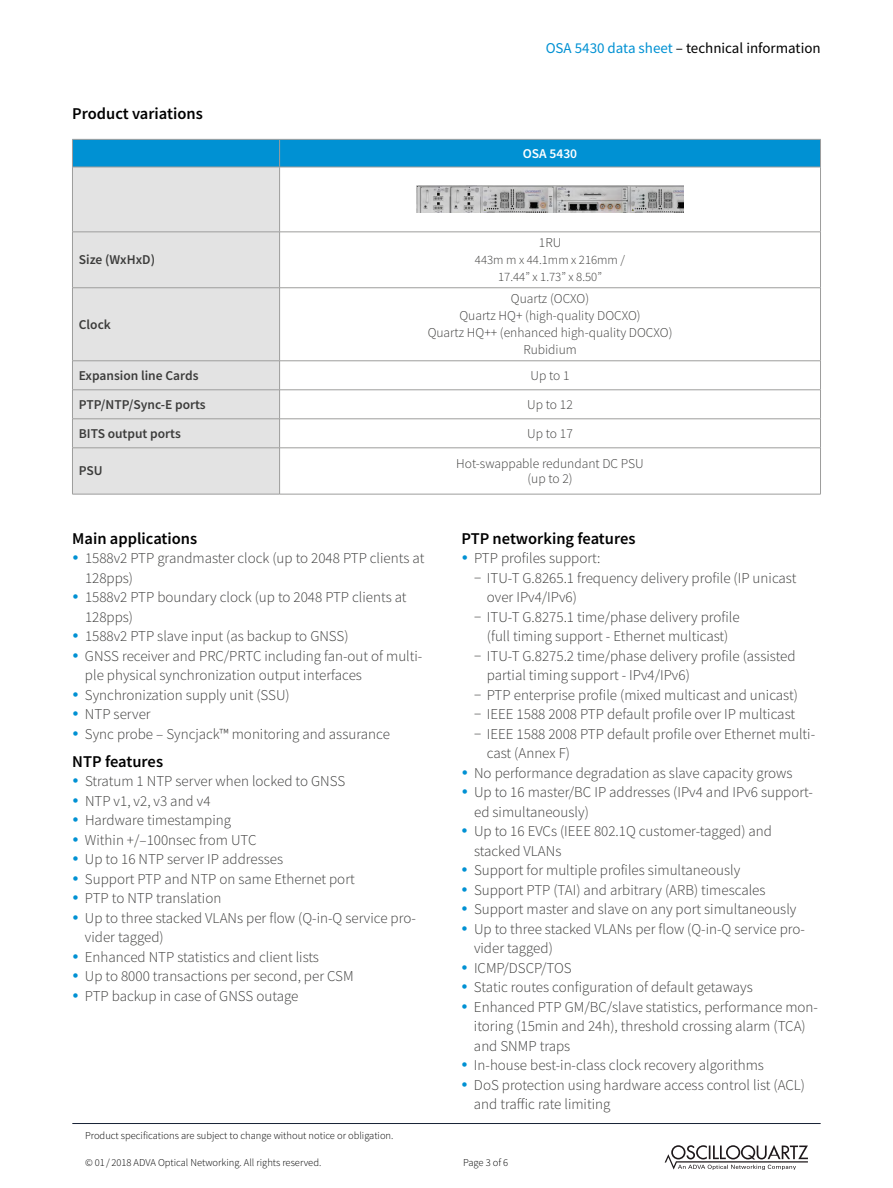
<style>
.page{position:relative;width:893px;height:1188px;background:#fff}
.page>*{position:absolute;margin:0;border:0;box-sizing:border-box;transform-origin:0 0}
.t1{font:600 16.5px "Source Sans Pro";color:#000}
.t2{font:300 15px/19.5px "Source Sans Pro";color:#3c3c3b}
.t3{font:15px "Source Sans Pro";color:#000}
.t4{font:300 13.5px/17.1px "Source Sans Pro";color:#3c3c3b;text-align:center}
.t5{font:600 13.5px "Source Sans Pro";color:#3c3c3b}
.t6{font:600 13.5px "Source Sans Pro";color:#fff}
.t7{font:300 12.75px/17.1px "Source Sans Pro";color:#3c3c3b;text-align:center}
.t8{font:300 10.5px "Source Sans Pro";color:#000}
.s1{color:#0091d3}
</style>
<div class="page">
<svg style="left:665px;top:1145px;width:143px;height:25px"></svg>
<div style="left:60px;top:1113px;width:772px;height:14px;background:#000;opacity:.7"></div>
<div style="left:73px;top:168px;width:206px;height:326px;background:#e3e3e3"></div>
<hr style="left:820px;top:167px;width:1px;height:65px;background:#9d9d9c">
<hr style="left:820px;top:232px;width:1px;height:56px;background:#9d9d9c">
<hr style="left:820px;top:288px;width:1px;height:73px;background:#9d9d9c">
<svg style="left:820px;top:362px;width:1px;height:86px"></svg>
<hr style="left:820px;top:448px;width:1px;height:46px;background:#9d9d9c">
<hr style="left:72px;top:288px;width:208px;height:1px;background:#9d9d9c">
<hr style="left:72px;top:361px;width:208px;height:1px;background:#9d9d9c">
<hr style="left:280px;top:361px;width:541px;height:1px;background:#9d9d9c">
<hr style="left:280px;top:288px;width:541px;height:1px;background:#9d9d9c">
<hr style="left:280px;top:232px;width:541px;height:1px;background:#9d9d9c">
<hr style="left:72px;top:167px;width:1px;height:65px;background:#9d9d9c">
<hr style="left:279px;top:167px;width:1px;height:65px;background:#9d9d9c">
<hr style="left:72px;top:232px;width:208px;height:1px;background:#9d9d9c">
<hr style="left:72px;top:232px;width:1px;height:56px;background:#9d9d9c">
<hr style="left:279px;top:232px;width:1px;height:56px;background:#9d9d9c">
<hr style="left:72px;top:288px;width:1px;height:73px;background:#9d9d9c">
<hr style="left:279px;top:288px;width:1px;height:73px;background:#9d9d9c">
<svg style="left:72px;top:362px;width:1px;height:86px"></svg>
<svg style="left:279px;top:362px;width:1px;height:86px"></svg>
<hr style="left:72px;top:448px;width:1px;height:46px;background:#9d9d9c">
<hr style="left:279px;top:448px;width:1px;height:46px;background:#9d9d9c">
<div style="left:72px;top:139px;width:749px;height:28px;background:#0091d3"></div>
<hr style="left:280px;top:139px;width:541px;height:1px;background:#9d9d9c">
<hr style="left:72px;top:167px;width:208px;height:1px;background:#9d9d9c">
<hr style="left:280px;top:167px;width:541px;height:1px;background:#9d9d9c">
<hr style="left:72px;top:390px;width:208px;height:1px;background:#9d9d9c">
<hr style="left:280px;top:390px;width:541px;height:1px;background:#9d9d9c">
<hr style="left:72px;top:419px;width:208px;height:1px;background:#9d9d9c">
<hr style="left:280px;top:419px;width:541px;height:1px;background:#9d9d9c">
<hr style="left:72px;top:448px;width:208px;height:1px;background:#9d9d9c">
<hr style="left:280px;top:448px;width:541px;height:1px;background:#9d9d9c">
<hr style="left:72px;top:494px;width:208px;height:1px;background:#9d9d9c">
<hr style="left:280px;top:494px;width:541px;height:1px;background:#9d9d9c">
<img style="left:417px;top:186px;width:266px;height:27px">
<p class="t1" style="left:72px;top:102px;width:132px">Product variations</p>
<p class="t5" style="left:79px;top:251px;width:78px">Size (WxHxD)</p>
<p class="t5" style="left:79px;top:315px;width:34px">Clock</p>
<p class="t3" style="left:546px;top:39px;width:276px"><span class="s1">OSA 5430 data sheet</span> – technical information</p>
<p class="t6" style="left:523px;top:144px;width:56px">OSA 5430</p>
<p class="t4" style="left:539px;top:234px;width:24px">1RU</p>
<p class="t7" style="left:475px;top:251px;width:152px">443m m x 44.1mm x 216mm /<br>17.44” x 1.73” x 8.50”</p>
<p class="t4" style="left:428px;top:290px;width:246px">Quartz (OCXO)<br>Quartz HQ+ (high-quality DOCXO)<br>Quartz HQ++ (enhanced high-quality DOCXO)<br>Rubidium</p>
<p class="t5" style="left:79px;top:366px;width:121px">Expansion line Cards</p>
<p class="t4" style="left:530px;top:367px;width:41px">Up to 1</p>
<p class="t5" style="left:79px;top:395px;width:128px">PTP/NTP/Sync-E ports</p>
<p class="t4" style="left:527px;top:396px;width:47px">Up to 12</p>
<p class="t5" style="left:79px;top:424px;width:103px">BITS output ports</p>
<p class="t4" style="left:527px;top:425px;width:47px">Up to 17</p>
<p class="t5" style="left:79px;top:462px;width:25px">PSU</p>
<p class="t4" style="left:456px;top:456px;width:189px;line-height:15px">Hot-swappable redundant DC PSU (up to 2)</p>
<p class="t1" style="left:72px;top:527px;width:126px">Main applications</p>
<p class="t2" style="left:85px;top:548px;width:341px">1588v2 PTP grandmaster clock (up to 2048 PTP clients at 128pps)<br>1588v2 PTP boundary clock (up to 2048 PTP clients at 128pps)<br>1588v2 PTP slave input (as backup to GNSS)<br>GNSS receiver and PRC/PRTC including fan-out of multi&shy;ple physical synchronization output interfaces Synchronization supply unit (SSU)<br>NTP server<br>Sync probe – Syncjack™ monitoring and assurance</p>
<p class="t1" style="left:72px;top:751px;width:92px">NTP features</p>
<p class="t2" style="left:85px;top:772px;width:333px">Stratum 1 NTP server when locked to GNSS<br>NTP v1, v2, v3 and v4<br>Hardware timestamping<br>Within +/–100nsec from UTC<br>Up to 16 NTP server IP addresses<br>Support PTP and NTP on same Ethernet port<br>PTP to NTP translation<br>Up to three stacked VLANs per flow (Q-in-Q service pro&shy;vider tagged)<br>Enhanced NTP statistics and client lists<br>Up to 8000 transactions per second, per CSM<br>PTP backup in case of GNSS outage</p>
<p class="t1" style="left:461px;top:527px;width:176px">PTP networking features</p>
<p class="t2" style="left:474px;top:548px;width:128px">PTP profiles support:</p>
<p class="t2" style="left:474px;top:568px;width:324px">− ITU-T G.8265.1 frequency delivery profile (IP unicast</p>
<p class="t2" style="left:487px;top:587px;width:92px">over IPv4/IPv6)</p>
<p class="t2" style="left:474px;top:607px;width:267px">− ITU-T G.8275.1 time/phase delivery profile</p>
<p class="t2" style="left:487px;top:626px;width:243px">(full timing support - Ethernet multicast)</p>
<p class="t2" style="left:474px;top:646px;width:323px">− ITU-T G.8275.2 time/phase delivery profile (assisted</p>
<p class="t2" style="left:487px;top:665px;width:204px">partial timing support - IPv4/IPv6)</p>
<p class="t2" style="left:474px;top:685px;width:325px">− PTP enterprise profile (mixed multicast and unicast)</p>
<p class="t2" style="left:474px;top:704px;width:322px">− IEEE 1588 2008 PTP default profile over IP multicast</p>
<p class="t2" style="left:474px;top:724px;width:343px">− IEEE 1588 2008 PTP default profile over Ethernet multi-</p>
<p class="t2" style="left:487px;top:743px;width:85px">cast (Annex F)</p>
<p class="t2" style="left:474px;top:763px;width:320px">No performance degradation as slave capacity grows</p>
<p class="t2" style="left:474px;top:782px;width:340px">Up to 16 master/BC IP addresses (IPv4 and IPv6 support-</p>
<p class="t2" style="left:474px;top:802px;width:116px">ed simultaneously)</p>
<p class="t2" style="left:474px;top:821px;width:299px">Up to 16 EVCs (IEEE 802.1Q customer-tagged) and</p>
<p class="t2" style="left:474px;top:841px;width:89px">stacked VLANs</p>
<p class="t2" style="left:474px;top:860px;width:268px">Support for multiple profiles simultaneously</p>
<p class="t2" style="left:474px;top:880px;width:293px">Support PTP (TAI) and arbitrary (ARB) timescales</p>
<p class="t2" style="left:474px;top:899px;width:324px">Support master and slave on any port simultaneously</p>
<p class="t2" style="left:474px;top:919px;width:333px">Up to three stacked VLANs per flow (Q-in-Q service pro-</p>
<p class="t2" style="left:474px;top:938px;width:80px">vider tagged)</p>
<p class="t2" style="left:474px;top:958px;width:99px">ICMP/DSCP/TOS</p>
<p class="t2" style="left:474px;top:977px;width:280px">Static routes configuration of default getaways</p>
<p class="t2" style="left:474px;top:997px;width:346px">Enhanced PTP GM/BC/slave statistics, performance mon-</p>
<p class="t2" style="left:474px;top:1016px;width:333px">itoring (15min and 24h), threshold crossing alarm (TCA)</p>
<p class="t2" style="left:474px;top:1036px;width:98px">and SNMP traps</p>
<p class="t2" style="left:474px;top:1055px;width:292px">In-house best-in-class clock recovery algorithms</p>
<p class="t2" style="left:474px;top:1075px;width:333px">DoS protection using hardware access control list (ACL)</p>
<p class="t2" style="left:474px;top:1094px;width:138px">and traffic rate limiting</p>
<p class="t8" style="left:85px;top:1129px;width:310px">Product specifications are subject to change without notice or obligation.</p>
<p class="t8" style="left:85px;top:1156px;width:238px">© 01 / 2018 ADVA Optical Networking. All rights reserved.</p>
<p class="t8" style="left:463px;top:1156px;width:47px">Page 3 of 6</p>
</div>
